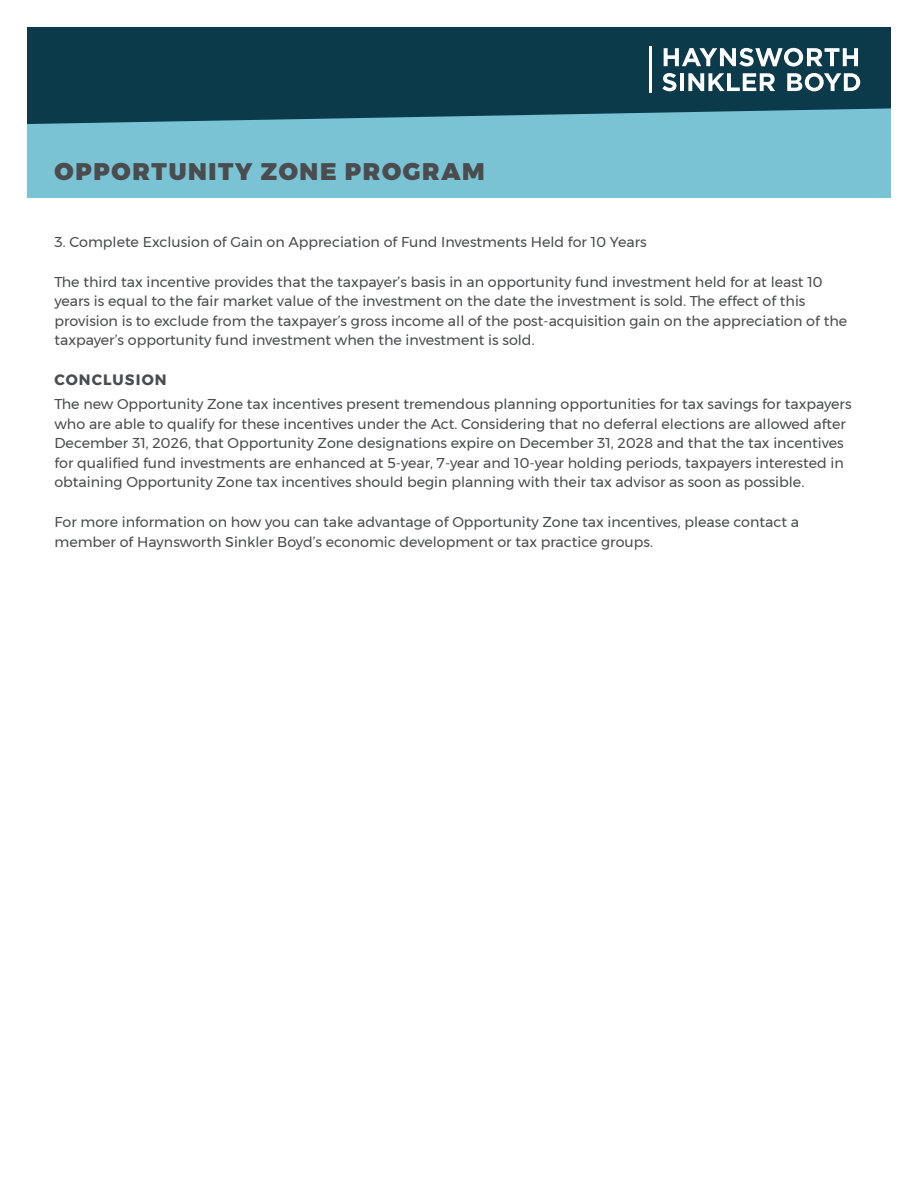
<style>
.page{position:relative;width:918px;height:1188px;background:#fff}
.page>*{position:absolute;margin:0;border:0;box-sizing:border-box;transform-origin:0 0}
.t1{font:900 24px "Montserrat";letter-spacing:.07em;color:#4b4c4d}
.Mont_Black_Header_11{font:700 15px "Montserrat";letter-spacing:.075em;color:#4b4c4d}
.Body_Copy_MONT_9pt_1{font:14.25px/19.5px "Montserrat";color:#4b4c4d}
.Mont_Black_Header_11-2{font:14.25px/19.5px "Montserrat";color:#4b4c4d}
</style>
<div class="page">
<div style="left:27px;top:27px;width:864px;height:171px;background:#79c3d5"></div>
<svg style="left:27px;top:27px;width:864px;height:97px;background:#144656"></svg>
<hr style="left:649px;top:46px;width:2px;height:47px;background:#fff">
<svg style="left:664px;top:48px;width:194px;height:19px;background:#79939b"></svg>
<svg style="left:662px;top:73px;width:14px;height:18px"></svg>
<hr style="left:680px;top:73px;width:4px;height:18px;background:#fff">
<svg style="left:688px;top:73px;width:87px;height:18px;background:#859da4"></svg>
<svg style="left:787px;top:73px;width:73px;height:18px"></svg>
<p class="t1" style="left:54px;top:152px;width:432px">OPPORTUNITY ZONE PROGRAM</p>
<p class="Mont_Black_Header_11-2" style="left:54px;top:232px;width:594px">3. Complete Exclusion of Gain on Appreciation of Fund Investments Held for 10 Years</p>
<p class="Mont_Black_Header_11-2" style="left:54px;top:272px;width:794px">The third tax incentive provides that the taxpayer’s basis in an opportunity fund investment held for at least 10 years is equal to the fair market value of the investment on the date the investment is sold. The effect of this provision is to exclude from the taxpayer’s gross income all of the post-acquisition gain on the appreciation of the taxpayer’s opportunity fund investment when the investment is sold.</p>
<p class="Mont_Black_Header_11" style="left:54px;top:368px;width:114px">CONCLUSION</p>
<p class="Body_Copy_MONT_9pt_1" style="left:54px;top:394px;width:799px">The new Opportunity Zone tax incentives present tremendous planning opportunities for tax savings for taxpayers who are able to qualify for these incentives under the Act. Considering that no deferral elections are allowed after December 31, 2026, that Opportunity Zone designations expire on December 31, 2028 and that the tax incentives for qualified fund investments are enhanced at 5-year, 7-year and 10-year holding periods, taxpayers interested in obtaining Opportunity Zone tax incentives should begin planning with their tax advisor as soon as possible.</p>
<p class="Body_Copy_MONT_9pt_1" style="left:54px;top:512px;width:746px">For more information on how you can take advantage of Opportunity Zone tax incentives, please contact a member of Haynsworth Sinkler Boyd’s economic development or tax practice groups.</p>
</div>
